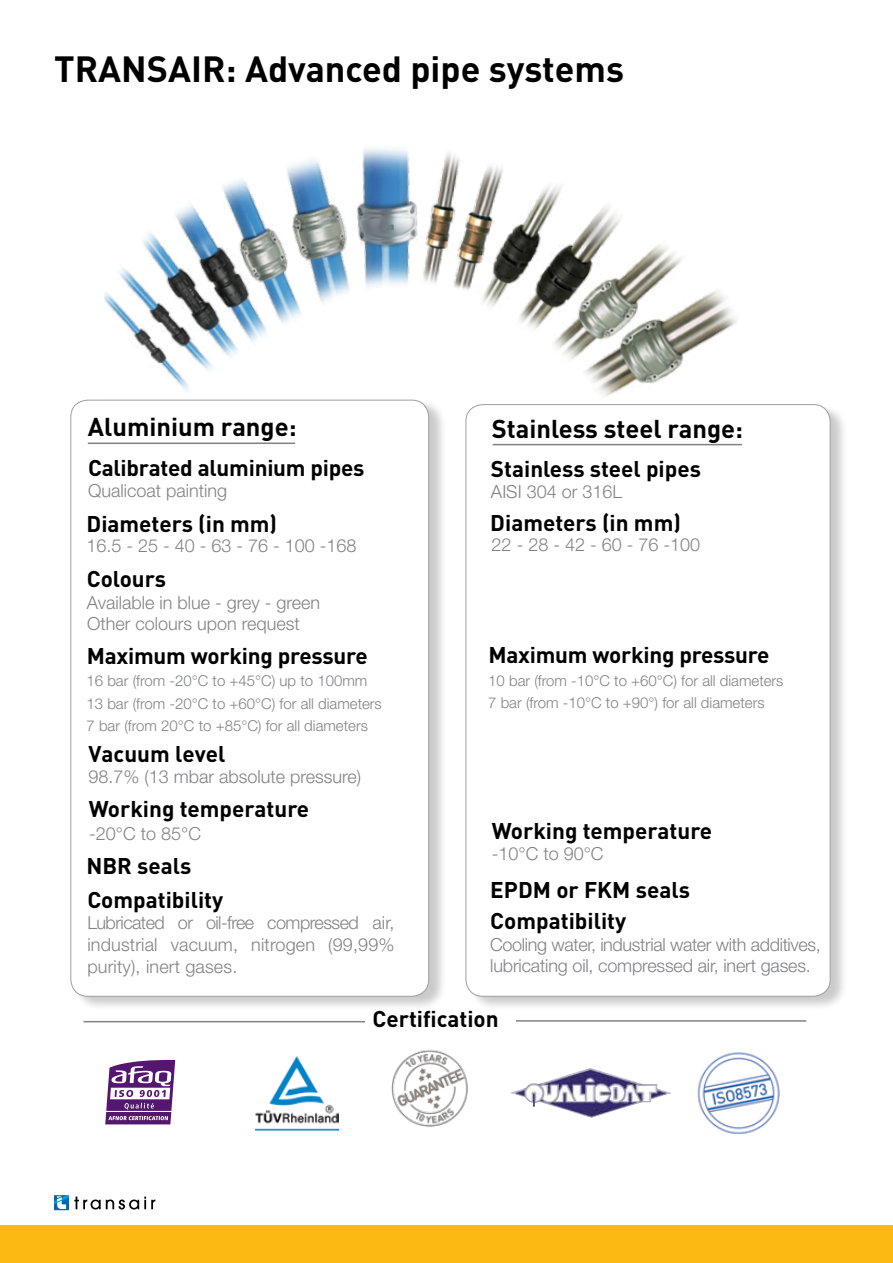
<style>
.page{position:relative;width:893px;height:1263px;background:#fff}
.page>*{position:absolute;margin:0;border:0;box-sizing:border-box;transform-origin:0 0}
.t1{font:700 36px "DINOT";color:#000}
.t2{font:700 25.5px "DINOT";color:#000}
.t3{font:700 22.5px/31.3px "DINOT";color:#000}
.t4{font:300 18px/21.6px "Helvetica Neue LT Std";color:#808285;text-align:justify}
.t5{font:300 18px/21.6px "Helvetica Neue LT Std";letter-spacing:-.02em;color:#808285}
.t6{font:300 15px/22.5px "Helvetica Neue LT Std";color:#808285}
</style>
<div class="page">
<div style="left:0;top:1225px;width:893px;height:38px;background:#fdb913"></div>
<svg style="left:54px;top:1195px;width:101px;height:15px"></svg>
<img style="left:511px;top:1068px;width:79px;height:26px">
<img style="left:256px;top:1057px;width:82px;height:73px">
<svg style="left:105px;top:1060px;width:70px;height:64px"></svg>
<hr style="left:106px;top:1111px;width:65px;height:1px;background:#fff">
<img style="left:697px;top:1052px;width:83px;height:82px">
<img style="left:104px;top:148px;width:633px;height:441px">
<div style="left:467px;top:403px;width:382px;height:608px;background:#000;opacity:.21"></div>
<div style="left:466px;top:405px;width:364px;height:591px;background:#fff;border-radius:17px"></div>
<div style="left:72px;top:398px;width:375px;height:613px;background:#000;opacity:.21"></div>
<div style="left:71px;top:400px;width:358px;height:596px;background:#fff;border-radius:17px"></div>
<img style="left:391px;top:1049px;width:77px;height:78px">
<hr style="left:83px;top:1021px;width:282px;height:1px;background:#808285">
<hr style="left:516px;top:1020px;width:290px;height:2px;background:#808285">
<hr style="left:88px;top:442px;width:207px;height:2px;background:#808285">
<hr style="left:493px;top:444px;width:249px;height:1px;background:#808285">
<h1 class="t1" style="left:54px;top:45px;width:571px">TRANSAIR: Advanced pipe systems</h1>
<h2 class="t2" style="left:88px;top:410px;width:210px">Aluminium range:</h2>
<p class="t3" style="left:88px;top:451px;width:278px">Calibrated aluminium pipes</p>
<p class="t4" style="left:88px;top:480px;width:141px">Qualicoat painting</p>
<p class="t3" style="left:87px;top:507px;width:192px">Diameters (in mm)</p>
<p class="t4" style="left:86px;top:534px;width:272px">16.5 - 25 - 40 - 63 - 76 - 100 -168</p>
<p class="t3" style="left:87px;top:562px;width:81px">Colours</p>
<p class="t4" style="left:87px;top:591px;width:235px;line-height:21.1px">Available in blue - grey - green<br>Other colours upon request</p>
<p class="t3" style="left:87px;top:639px;width:283px">Maximum working pressure</p>
<p class="t6" style="left:87px;top:669px;width:297px">16 bar (from -20°C to +45°C) up to 100mm<br>13 bar (from -20°C to +60°C) for all diameters<br>7 bar (from 20°C to +85°C) for all diameters</p>
<p class="t3" style="left:88px;top:737px;width:138px">Vacuum level</p>
<p class="t4" style="left:88px;top:766px;width:274px">98.7% (13 mbar absolute pressure)</p>
<p class="t3" style="left:89px;top:792px;width:222px">Working temperature</p>
<p class="t4" style="left:89px;top:822px;width:113px">-20°C to 85°C</p>
<p class="t3" style="left:86px;top:849px;width:106px">NBR seals</p>
<p class="t3" style="left:87px;top:883px;width:137px">Compatibility</p>
<p class="t4" style="left:87px;top:912px;width:309px">Lubricated or oil-free compressed air, industrial vacuum, nitrogen (99,99% purity), inert gases.</p>
<h2 class="t2" style="left:492px;top:412px;width:253px">Stainless steel range:</h2>
<p class="t3" style="left:491px;top:452px;width:212px">Stainless steel pipes</p>
<p class="t4" style="left:491px;top:481px;width:133px">AISI 304 or 316L</p>
<p class="t3" style="left:490px;top:506px;width:192px">Diameters (in mm)</p>
<p class="t4" style="left:492px;top:534px;width:210px">22 - 28 - 42 - 60 - 76 -100</p>
<p class="t3" style="left:488px;top:638px;width:283px">Maximum working pressure</p>
<p class="t6" style="left:488px;top:669px;width:297px">10 bar (from -10°C to +60°C) for all diameters<br>7 bar (from -10°C to +90°) for all diameters</p>
<p class="t3" style="left:492px;top:814px;width:222px">Working temperature</p>
<p class="t4" style="left:492px;top:842px;width:113px">-10°C to 90°C</p>
<p class="t3" style="left:490px;top:873px;width:201px;text-indent:66px">or FKM seals<br>Compatibility</p>
<p class="t5" style="left:490px;top:933px;width:332px">Cooling water, industrial water with additives, lubricating oil, compressed air, inert gases.</p>
<p class="t3" style="left:490px;top:873px;width:16px">EPDM</p>
<p class="t3" style="left:372px;top:1002px;width:128px">Certification</p>
</div>
